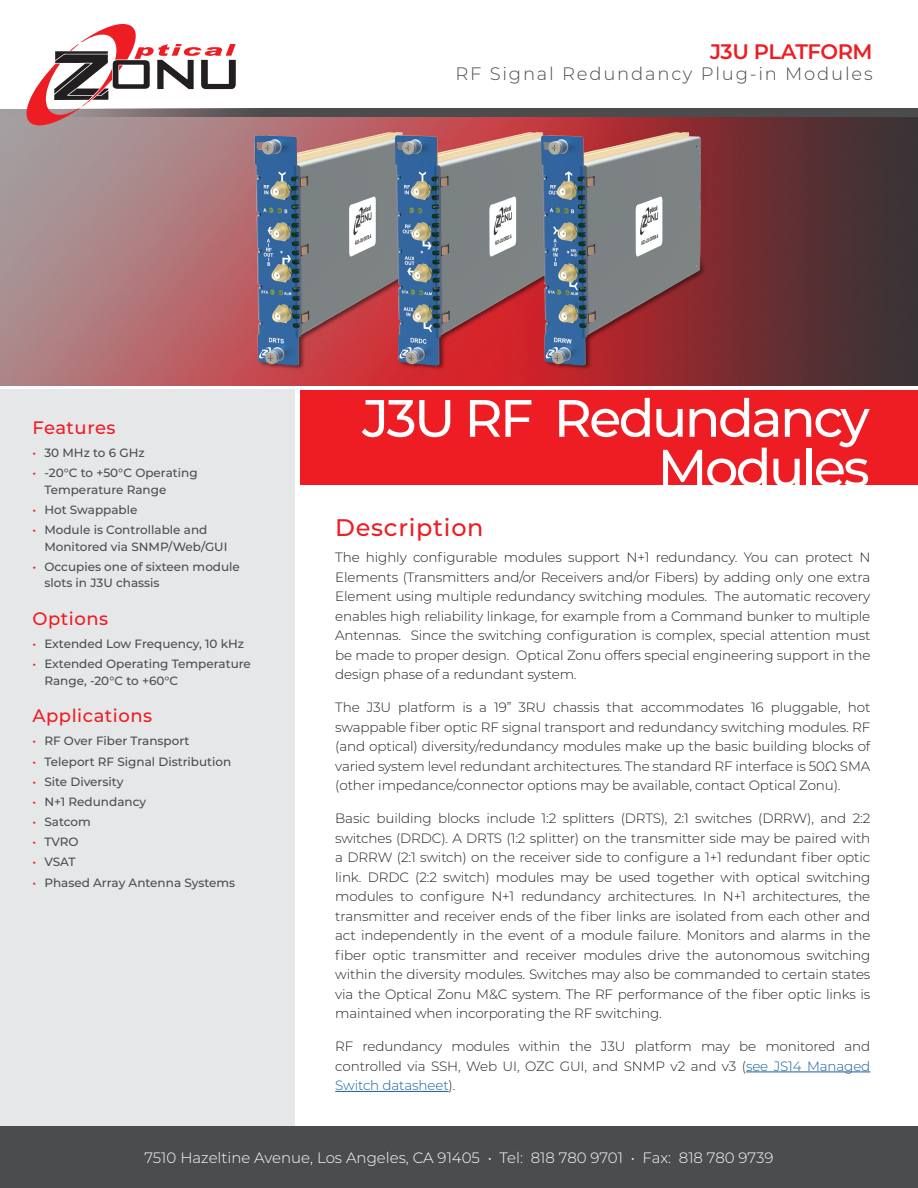
<style>
.page{position:relative;width:918px;height:1188px;background:#fff}
.page>*{position:absolute;margin:0;border:0;box-sizing:border-box;transform-origin:0 0}
.t1{font:500 52.5px/49.8px "Montserrat";letter-spacing:-.05em;color:#fff;text-align:right}
.Text_Title{font:500 24px "Montserrat";letter-spacing:.03em;color:#ee1d23}
.t2{font:600 21px "Montserrat";letter-spacing:-.02em;color:#ee1d23}
.t3{font:300 18px "Montserrat";letter-spacing:.1em;color:#4b4c4d}
.Features_title{font:500 18px "Montserrat";letter-spacing:.03em;color:#ee1d23}
.t4{font:300 15px "Montserrat";color:#fff}
.Text_Just{font:300 13.5px/19.5px "Montserrat";letter-spacing:-.01em;color:#231f20;text-align:justify}
.Features{font:500 12px/16.5px "Montserrat";color:#4b4c4d}
.s1{color:#ee1d23}
.s2{color:#175d9e}
</style>
<div class="page">
<img style="left:0;top:117px;width:918px;height:266px">
<div style="left:0;top:390px;width:295px;height:739px;background:#e6e7e9"></div>
<div style="left:0;top:1126px;width:918px;height:62px;background:#4b4c4d"></div>
<div style="left:0;top:108px;width:918px;height:9px;background:#4b4c4d"></div>
<svg style="left:26px;top:24px;width:210px;height:101px"></svg>
<div style="left:300px;top:390px;width:618px;height:94px;background:#ee1d23"></div>
<hr style="left:746px;top:1072px;width:124px;height:1px;background:#175d9e">
<hr style="left:335px;top:1091px;width:114px;height:1px;background:#175d9e">
<h3 class="t2" style="left:710px;top:36px;width:164px">J3U PLATFORM</h3>
<h3 class="t3" style="left:455px;top:62px;width:419px">RF Signal Redundancy Plug-in Modules</h3>
<p class="Features_title" style="left:32px;top:415px;width:85px">Features</p>
<p class="Features" style="left:32px;top:444px;width:114px"><span class="s1">•</span> 30 MHz to 6 GHz</p>
<p class="Features" style="left:44px;top:464px;width:155px;text-indent:-12px"><span class="s1">•</span> -20°C to +50°C Operating<br>Temperature Range</p>
<p class="Features" style="left:32px;top:501px;width:107px"><span class="s1">•</span> Hot Swappable</p>
<p class="Features" style="left:44px;top:521px;width:185px;text-indent:-12px"><span class="s1">•</span> Module is Controllable and<br>Monitored via SNMP/Web/GUI</p>
<p class="Features" style="left:44px;top:558px;width:197px;text-indent:-12px"><span class="s1">•</span> Occupies one of sixteen module slots in J3U chassis</p>
<p class="Features_title" style="left:32px;top:606px;width:77px">Options</p>
<p class="Features" style="left:32px;top:635px;width:213px"><span class="s1">•</span> Extended Low Frequency, 10 kHz</p>
<p class="Features" style="left:44px;top:655px;width:208px;text-indent:-12px"><span class="s1">•</span> Extended Operating Temperature<br>Range, -20°C to +60°C</p>
<p class="Features_title" style="left:32px;top:703px;width:121px">Applications</p>
<p class="Features" style="left:32px;top:732px;width:159px"><span class="s1">•</span> RF Over Fiber Transport</p>
<p class="Features" style="left:32px;top:753px;width:200px"><span class="s1">•</span> Teleport RF Signal Distribution</p>
<p class="Features" style="left:32px;top:773px;width:93px"><span class="s1">•</span> Site Diversity</p>
<p class="Features" style="left:32px;top:793px;width:115px"><span class="s1">•</span> N+1 Redundancy</p>
<p class="Features" style="left:32px;top:813px;width:60px"><span class="s1">•</span> Satcom</p>
<p class="Features" style="left:32px;top:833px;width:48px"><span class="s1">•</span> TVRO</p>
<p class="Features" style="left:32px;top:853px;width:45px"><span class="s1">•</span> VSAT</p>
<p class="Features" style="left:32px;top:874px;width:204px"><span class="s1">•</span> Phased Array Antenna Systems</p>
<p class="t1" style="left:362px;top:391px;width:509px">J3U RF Redundancy<br>Modules</p>
<p class="Text_Title" style="left:335px;top:511px;width:150px">Description</p>
<p class="Text_Just" style="left:335px;top:547px;width:537px">The highly configurable modules support N+1 redundancy. You can protect N Elements (Transmitters and/or Receivers and/or Fibers) by adding only one extra Element using multiple redundancy switching modules. The automatic recovery enables high reliability linkage, for example from a Command bunker to multiple Antennas. Since the switching configuration is complex, special attention must be made to proper design. Optical Zonu offers special engineering support in the design phase of a redundant system.</p>
<p class="Text_Just" style="left:335px;top:697px;width:537px">The J3U platform is a 19” 3RU chassis that accommodates 16 pluggable, hot swappable fiber optic RF signal transport and redundancy switching modules. RF (and optical) diversity/redundancy modules make up the basic building blocks of varied system level redundant architectures. The standard RF interface is 50Ω SMA (other impedance/connector options may be available, contact Optical Zonu).</p>
<p class="Text_Just" style="left:335px;top:808px;width:537px">Basic building blocks include 1:2 splitters (DRTS), 2:1 switches (DRRW), and 2:2 switches (DRDC). A DRTS (1:2 splitter) on the transmitter side may be paired with a DRRW (2:1 switch) on the receiver side to configure a 1+1 redundant fiber optic link. DRDC (2:2 switch) modules may be used together with optical switching modules to configure N+1 redundancy architectures. In N+1 architectures, the transmitter and receiver ends of the fiber links are isolated from each other and act independently in the event of a module failure. Monitors and alarms in the fiber optic transmitter and receiver modules drive the autonomous switching within the diversity modules. Switches may also be commanded to certain states via the Optical Zonu M&amp;C system. The RF performance of the fiber optic links is maintained when incorporating the RF switching.</p>
<p class="Text_Just" style="left:335px;top:1036px;width:537px">RF redundancy modules within the J3U platform may be monitored and controlled via SSH, Web UI, OZC GUI, and SNMP v2 and v3 (<span class="s2">see JS14 Managed Switch datasheet</span>).</p>
<p class="t4" style="left:145px;top:1147px;width:630px">7510 Hazeltine Avenue, Los Angeles, CA 91405 • Tel: 818 780 9701 • Fax: 818 780 9739</p>
</div>
